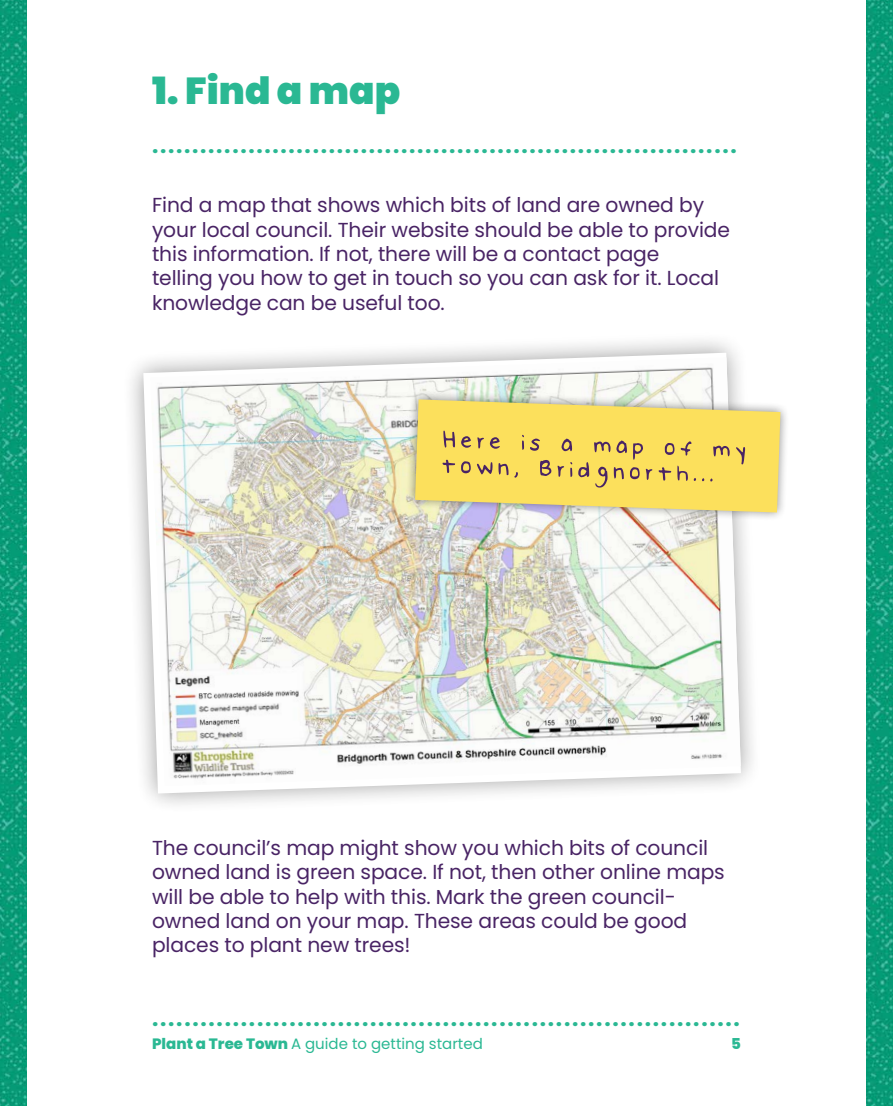
<style>
.page{position:relative;width:893px;height:1106px;background:#fff}
.page>*{position:absolute;margin:0;border:0;box-sizing:border-box;transform-origin:0 0}
.t1{font:66px "Naomis Hand";color:#492465}
.t2{font:900 37.5px "Poppins";color:#2ab893}
.t3{font:700 22.5px "Poppins";color:#2ab893}
.t4{font:20.25px/24.3px "Poppins";letter-spacing:-.005em;color:#492465}
.t5{font:15px "Poppins";color:#2ab893}
.t6{font:800 15px "Poppins";color:#2ab893}
.s1{font-weight:800}
</style>
<div class="page">
<img style="left:866px;top:0;width:27px;height:1106px">
<img style="left:0;top:0;width:27px;height:1106px">
<svg style="left:131px;top:340px;width:622px;height:465px"></svg>
<svg style="left:143px;top:353px;width:598px;height:440px"></svg>
<img style="left:150px;top:357px;width:591px;height:429px">
<svg style="left:404px;top:389px;width:382px;height:134px"></svg>
<svg style="left:415px;top:399px;width:365px;height:113px;background:#f6dd69"></svg>
<h2 class="t2" style="left:152px;top:69px;width:250px">1. Find a map</h2>
<p class="t3" style="left:152px;top:132px;width:586px">.........................................................................</p>
<p class="t4" style="left:152px;top:193px;width:579px">Find a map that shows which bits of land are owned by your local council. Their website should be able to provide this information. If not, there will be a contact page<br>telling you how to get in touch so you can ask for it. Local knowledge can be useful too.</p>
<h1 class="t1" style="left:441px;top:394px;width:310px;rotate:2deg">Here is a map of my</h1>
<h1 class="t1" style="left:440px;top:420px;width:279px;rotate:2deg">town, Bridgnorth...</h1>
<p class="t4" style="left:152px;top:836px;width:574px">The council’s map might show you which bits of council owned land is green space. If not, then other online maps will be able to help with this. Mark the green council&shy;owned land on your map. These areas could be good places to plant new trees!</p>
<p class="t3" style="left:152px;top:1005px;width:589px">.........................................................................</p>
<p class="t5" style="left:152px;top:1035px;width:332px"><span class="s1">Plant a Tree Town</span> A guide to getting started</p>
<p class="t6" style="left:731px;top:1035px;width:11px">5</p>
</div>
